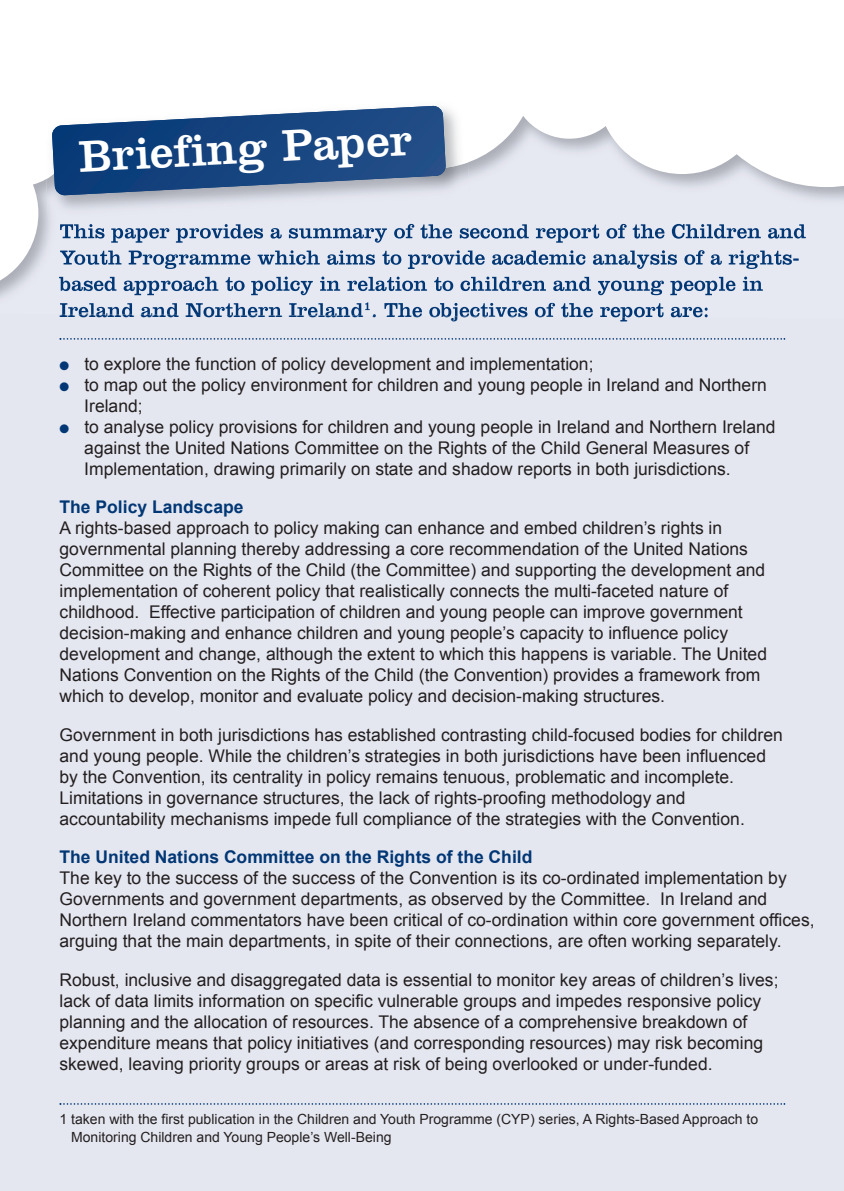
<style>
.page{position:relative;width:844px;height:1191px;background:#fff}
.page>*{position:absolute;margin:0;border:0;box-sizing:border-box;transform-origin:0 0}
.t1{font:46.02px "Clarendon";color:#fff}
.t2{font:21px "Clarendon";color:#013775}
.t3{font:17.5px/21px "Arial";color:#231f20}
.t4{font:700 17.5px "Arial";color:#013775}
.t5{font:14px/17.5px "Arial";color:#231f20}
.s1{color:#013775}
</style>
<div class="page">
<div style="left:0;top:0;width:843px;height:1191px;background:#e5e7f0"></div>
<img style="left:0;top:291px;width:712px;height:27px">
<img style="left:59px;top:291px;width:111px;height:4px">
<img style="left:60px;top:303px;width:119px;height:13px">
<svg style="left:365px;top:302px;width:5px;height:8px"></svg>
<img style="left:373px;top:303px;width:144px;height:15px">
<svg style="left:0;top:0;width:843px;height:291px;fill:#fff"></svg>
<img style="left:46px;top:127px;width:423px;height:92px">
<img style="left:43px;top:97px;width:425px;height:84px">
<svg style="left:52px;top:106px;width:394px;height:89px;background:#406594"></svg>
<svg style="left:60px;top:338px;width:725px;height:2px"></svg>
<svg style="left:60px;top:1103px;width:725px;height:1px"></svg>
<h1 class="t1" style="left:78px;top:141px;width:335px;rotate:-3deg">Briefing Paper</h1>
<p class="t2" style="left:60px;top:303px;width:651px">Ireland and Northern Ireland<sup>1</sup>. The objectives of the report are:</p>
<p class="t3" style="left:60px;top:353px;width:535px"><span class="s1">●</span> to explore the function of policy development and implementation;</p>
<p class="t3" style="left:84px;top:374px;width:684px;text-indent:-25px"><span class="s1">●</span> to map out the policy environment for children and young people in Ireland and Northern<br>Ireland;</p>
<p class="t3" style="left:84px;top:416px;width:692px;text-indent:-25px"><span class="s1">●</span> to analyse policy provisions for children and young people in Ireland and Northern Ireland against the United Nations Committee on the Rights of the Child General Measures of<br>Implementation, drawing primarily on state and shadow reports in both jurisdictions.</p>
<p class="t4" style="left:60px;top:497px;width:185px">The Policy Landscape</p>
<p class="t3" style="left:60px;top:517px;width:708px">A rights-based approach to policy making can enhance and embed children’s rights in governmental planning thereby addressing a core recommendation of the United Nations Committee on the Rights of the Child (the Committee) and supporting the development and implementation of coherent policy that realistically connects the multi-faceted nature of childhood. Effective participation of children and young people can improve government decision-making and enhance children and young people’s capacity to influence policy development and change, although the extent to which this happens is variable. The United Nations Convention on the Rights of the Child (the Convention) provides a framework from which to develop, monitor and evaluate policy and decision-making structures.</p>
<p class="t3" style="left:59px;top:724px;width:724px">Government in both jurisdictions has established contrasting child-focused bodies for children and young people. While the children’s strategies in both jurisdictions have been influenced by the Convention, its centrality in policy remains tenuous, problematic and incomplete.<br>Limitations in governance structures, the lack of rights-proofing methodology and accountability mechanisms impede full compliance of the strategies with the Convention.</p>
<p class="t4" style="left:60px;top:847px;width:474px">The United Nations Committee on the Rights of the Child</p>
<p class="t3" style="left:59px;top:867px;width:756px">The key to the success of the success of the Convention is its co-ordinated implementation by Governments and government departments, as observed by the Committee. In Ireland and Northern Ireland commentators have been critical of co-ordination within core government offices, arguing that the main departments, in spite of their connections, are often working separately.</p>
<p class="t3" style="left:59px;top:969px;width:720px">Robust, inclusive and disaggregated data is essential to monitor key areas of children’s lives; lack of data limits information on specific vulnerable groups and impedes responsive policy planning and the allocation of resources. The absence of a comprehensive breakdown of expenditure means that policy initiatives (and corresponding resources) may risk becoming skewed, leaving priority groups or areas at risk of being overlooked or under-funded.</p>
<p class="t5" style="left:71px;top:1110px;width:688px;text-indent:-12px">1 taken with the first publication in the Children and Youth Programme (CYP) series, A Rights-Based Approach to<br>Monitoring Children and Young People’s Well-Being</p>
</div>
